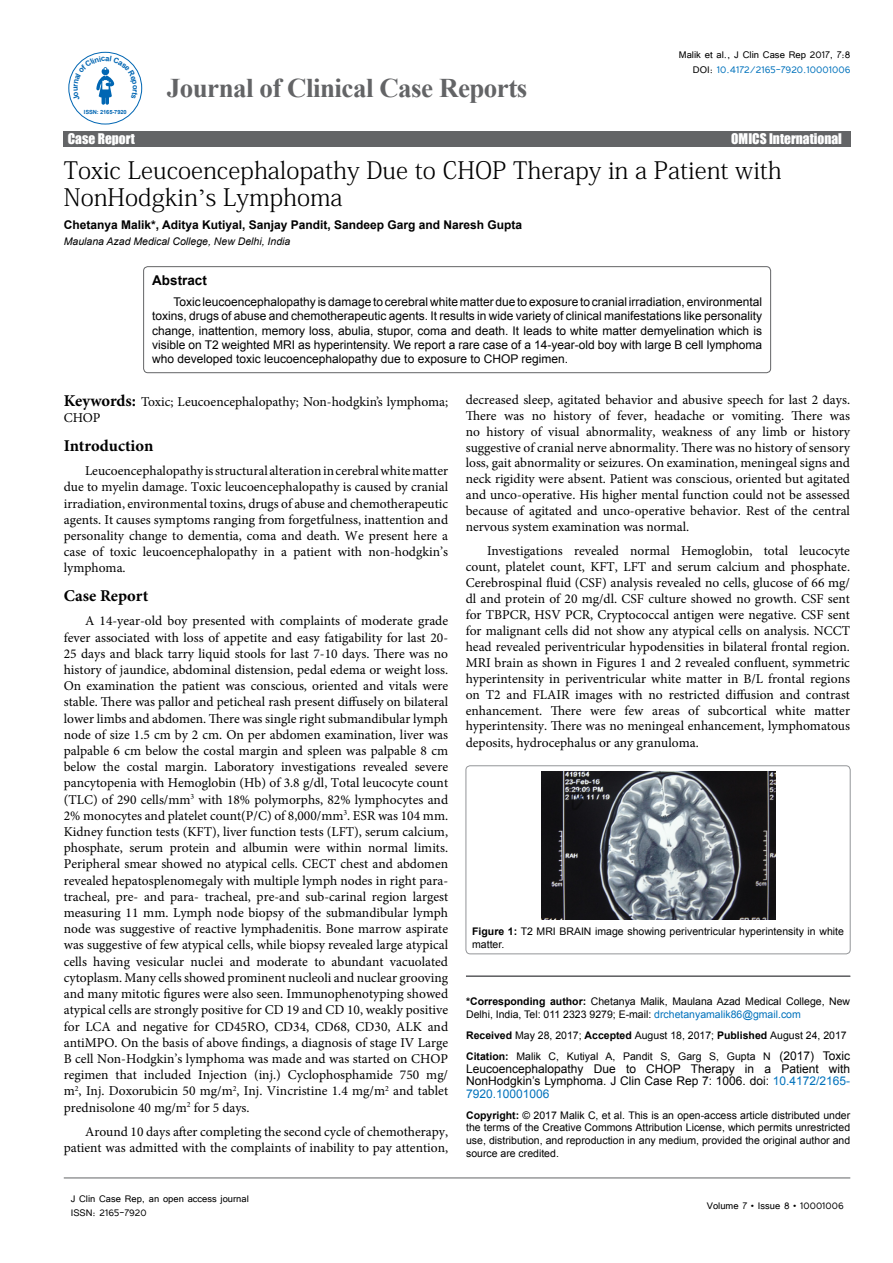
<style>
.page{position:relative;width:893px;height:1263px;background:#fff}
.page>*{position:absolute;margin:0;border:0;box-sizing:border-box;transform-origin:0 0}
.t1{font:700 27px "Times New Roman";letter-spacing:-.02em;color:#636466}
.t2{font:24px/27px "Adobe Fangsong Std";color:#000}
.t3{font:700 16.5px "Minion Pro";color:#000}
.t4{font:13.5px/16.2px "Minion Pro";color:#000;text-align:justify}
.t5{font:13.5px "Impact";color:#fff}
.t6{font:700 13.5px "Arial";color:#000}
.t7{font:12.15px/14.5px "Tunga";color:#000;text-align:right}
.t8{font:12px/14.4px "Arial";color:#000;text-align:justify}
.t9{font:12px/14.4px "Tunga";color:#000}
.t10{font:700 12px "Arial";color:#000}
.t11{font:10.5px/12.6px "Arial";color:#000}
.t12{font:italic 10.5px "Arial";color:#000}
.t13{font:700 5.7px "Arial";letter-spacing:-.02em;color:#0066b3}
.s1{color:#0072bc}
.s2{font-family:"Times New Roman"}
.s3{font-weight:700;font-size:16.5px}
.s4{font-weight:700}
.s5{font-size:12px}
</style>
<div class="page">
<div style="left:63px;top:131px;width:787px;height:16px;background:#636466"></div>
<hr style="left:64px;top:1178px;width:786px;height:1px;background:#636466">
<div style="left:68px;top:52px;width:74px;height:72px;border:1px solid #0066b3;border-radius:50%"></div>
<hr style="left:466px;top:976px;width:384px;height:1px;background:#636466">
<div style="left:144px;top:267px;width:627px;height:106px;border:1px solid #636466;border-radius:4px"></div>
<img style="left:541px;top:772px;width:234px;height:147px">
<div style="left:466px;top:766px;width:384px;height:188px;border:1px solid #939598;border-radius:4px"></div>
<svg style="left:74px;top:56px;width:64px;height:49px"></svg>
<p class="t13" style="left:84px;top:108px;width:44px">ISSN: 2165-7920</p>
<h1 class="t1" style="left:167px;top:70px;width:362px">Journal of Clinical Case Reports</h1>
<p class="t7" style="left:679px;top:47px;width:173px">Malik et al., J Clin Case Rep 2017, 7:8<br>DOI: <span class="s1">10.4172/2165-7920.10001006</span></p>
<p class="t5" style="left:68px;top:128px;width:68px">Case Report</p>
<p class="t5" style="left:731px;top:129px;width:112px">OMICS International</p>
<h2 class="t2" style="left:64px;top:156px;width:719px">Toxic Leucoencephalopathy Due to CHOP Therapy in a Patient with<br>NonHodgkin<span class="s2">’</span>s Lymphoma</h2>
<p class="t10" style="left:64px;top:216px;width:460px">Chetanya Malik*, Aditya Kutiyal, Sanjay Pandit, Sandeep Garg and Naresh Gupta</p>
<p class="t12" style="left:64px;top:235px;width:228px">Maulana Azad Medical College, New Delhi, India</p>
<p class="t6" style="left:152px;top:271px;width:56px">Abstract</p>
<p class="t8" style="left:152px;top:294px;width:611px;text-indent:21px">Toxic leucoencephalopathy is damage to cerebral white matter due to exposure to cranial irradiation, environmental toxins, drugs of abuse and chemotherapeutic agents. It results in wide variety of clinical manifestations like personality change, inattention, memory loss, abulia, stupor, coma and death. It leads to white matter demyelination which is visible on T2 weighted MRI as hyperintensity. We report a rare case of a 14-year-old boy with large B cell lymphoma who developed toxic leucoencephalopathy due to exposure to CHOP regimen.</p>
<p class="t4" style="left:64px;top:394px;width:386px"><span class="s3">Keywords:</span> Toxic; Leucoencephalopathy; Non-hodgkin’s lymphoma;<br>CHOP</p>
<p class="t3" style="left:64px;top:434px;width:91px">Introduction</p>
<p class="t4" style="left:64px;top:463px;width:386px;text-indent:21px">Leucoencephalopathy is structural alteration in cerebral white matter due to myelin damage. Toxic leucoencephalopathy is caused by cranial irradiation, environmental toxins, drugs of abuse and chemotherapeutic agents. It causes symptoms ranging from forgetfulness, inattention and personality change to dementia, coma and death. We present here a case of toxic leucoencephalopathy in a patient with non-hodgkin’s lymphoma.</p>
<p class="t3" style="left:64px;top:584px;width:86px">Case Report</p>
<p class="t4" style="left:64px;top:613px;width:386px;text-indent:21px">A 14-year-old boy presented with complaints of moderate grade fever associated with loss of appetite and easy fatigability for last 20- 25 days and black tarry liquid stools for last 7-10 days. There was no history of jaundice, abdominal distension, pedal edema or weight loss.<br>On examination the patient was conscious, oriented and vitals were stable. There was pallor and peticheal rash present diffusely on bilateral lower limbs and abdomen. There was single right submandibular lymph node of size 1.5 cm by 2 cm. On per abdomen examination, liver was palpable 6 cm below the costal margin and spleen was palpable 8 cm below the costal margin. Laboratory investigations revealed severe pancytopenia with Hemoglobin (Hb) of 3.8 g/dl, Total leucocyte count (TLC) of 290 cells/mm<sup>3</sup> with 18% polymorphs, 82% lymphocytes and 2% monocytes and platelet count(P/C) of 8,000/mm<sup>3</sup>. ESR was 104 mm.<br>Kidney function tests (KFT), liver function tests (LFT), serum calcium, phosphate, serum protein and albumin were within normal limits.<br>Peripheral smear showed no atypical cells. CECT chest and abdomen revealed hepatosplenomegaly with multiple lymph nodes in right para&shy;tracheal, pre- and para- tracheal, pre-and sub-carinal region largest measuring 11 mm. Lymph node biopsy of the submandibular lymph node was suggestive of reactive lymphadenitis. Bone marrow aspirate was suggestive of few atypical cells, while biopsy revealed large atypical cells having vesicular nuclei and moderate to abundant vacuolated cytoplasm. Many cells showed prominent nucleoli and nuclear grooving and many mitotic figures were also seen. Immunophenotyping showed atypical cells are strongly positive for CD 19 and CD 10, weakly positive for LCA and negative for CD45RO, CD34, CD68, CD30, ALK and antiMPO. On the basis of above findings, a diagnosis of stage IV Large B cell Non-Hodgkin’s lymphoma was made and was started on CHOP regimen that included Injection (inj.) Cyclophosphamide 750 mg/ m<sup>2</sup>, Inj. Doxorubicin 50 mg/m<sup>2</sup>, Inj. Vincristine 1.4 mg/m<sup>2</sup> and tablet prednisolone 40 mg/m<sup>2</sup> for 5 days.</p>
<p class="t4" style="left:64px;top:1124px;width:386px;text-align:right">Around 10 days after completing the second cycle of chemotherapy, patient was admitted with the complaints of inability to pay attention,</p>
<p class="t4" style="left:466px;top:392px;width:386px">decreased sleep, agitated behavior and abusive speech for last 2 days.<br>There was no history of fever, headache or vomiting. There was no history of visual abnormality, weakness of any limb or history suggestive of cranial nerve abnormality. There was no history of sensory loss, gait abnormality or seizures. On examination, meningeal signs and neck rigidity were absent. Patient was conscious, oriented but agitated and unco-operative. His higher mental function could not be assessed because of agitated and unco-operative behavior. Rest of the central nervous system examination was normal.</p>
<p class="t4" style="left:466px;top:543px;width:386px;text-indent:21px">Investigations revealed normal Hemoglobin, total leucocyte count, platelet count, KFT, LFT and serum calcium and phosphate.<br>Cerebrospinal fluid (CSF) analysis revealed no cells, glucose of 66 mg/ dl and protein of 20 mg/dl. CSF culture showed no growth. CSF sent for TBPCR, HSV PCR, Cryptococcal antigen were negative. CSF sent for malignant cells did not show any atypical cells on analysis. NCCT head revealed periventricular hypodensities in bilateral frontal region.<br>MRI brain as shown in Figures 1 and 2 revealed confluent, symmetric hyperintensity in periventricular white matter in B/L frontal regions on T2 and FLAIR images with no restricted diffusion and contrast enhancement. There were few areas of subcortical white matter hyperintensity. There was no meningeal enhancement, lymphomatous deposits, hydrocephalus or any granuloma.</p>
<p class="t11" style="left:472px;top:925px;width:373px"><span class="s4">Figure 1:</span> T2 MRI BRAIN image showing periventricular hyperintensity in white matter.</p>
<p class="t11" style="left:466px;top:995px;width:386px"><span class="s4">*Corresponding author:</span> Chetanya Malik, Maulana Azad Medical College, New<br>Delhi, India, Tel: 011 2323 9279; E-mail: <span class="s1">drchetanyamalik86@gmail.com</span></p>
<p class="t11" style="left:466px;top:1025px;width:386px;line-height:21.1px"><span class="s4">Received</span> May 28, 2017; <span class="s4">Accepted</span> August 18, 2017; <span class="s4">Published</span> August 24, 2017<br><span class="s4">Citation:</span> Malik C, Kutiyal A, Pandit S, Garg S, Gupta N <span class="s5">(2017) Toxic</span></p>
<p class="t8" style="left:466px;top:1062px;width:386px;line-height:12.6px">Leucoencephalopathy Due to CHOP Therapy in a Patient with NonHodgkin’s Lymphoma. J Clin Case Rep 7: 1006. doi: <span class="s1">10.4172/2165- 7920.10001006</span></p>
<p class="t11" style="left:466px;top:1109px;width:386px;text-align:justify"><span class="s4">Copyright:</span> © 2017 Malik C, et al. This is an open-access article distributed under the terms of the Creative Commons Attribution License, which permits unrestricted use, distribution, and reproduction in any medium, provided the original author and source are credited.</p>
<p class="t9" style="left:71px;top:1190px;width:180px">J Clin Case Rep, an open access journal<br>ISSN: 2165-7920</p>
<p class="t9" style="left:707px;top:1197px;width:138px">Volume 7 • Issue 8 • 10001006</p>
</div>
